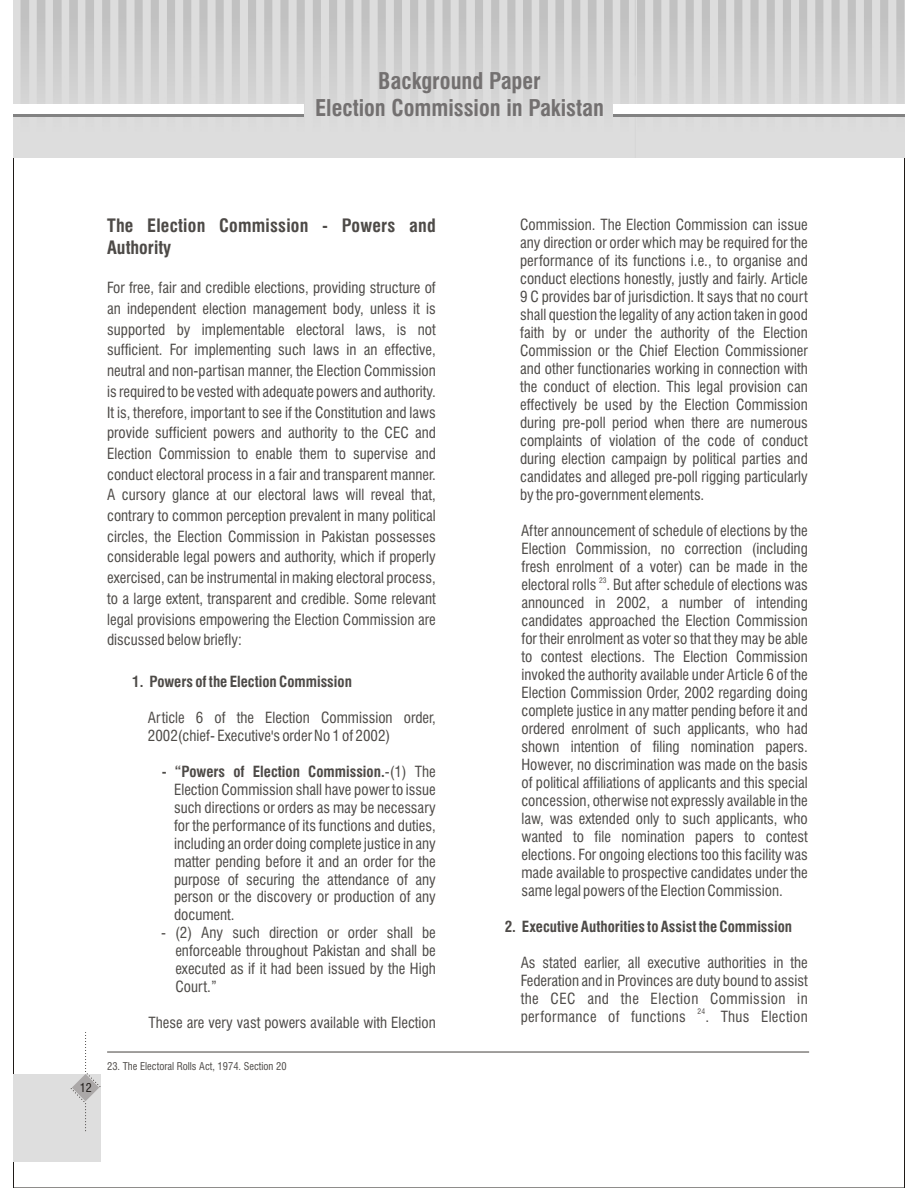
<style>
.page{position:relative;width:918px;height:1188px;background:#fff}
.page>*{position:absolute;margin:0;border:0;box-sizing:border-box;transform-origin:0 0}
.t1{font:700 22.5px/27px "Swis 721 Cn BT";color:#737070;text-align:center}
.t2{font:700 18px/21.6px "Swis 721 Cn BT";letter-spacing:.01em;color:#4d4a47}
.t3{font:15px/18px "Swis 721 Cn BT";color:#4d4a47;text-align:justify}
.t4{font:700 15px "Swis 721 Cn BT";color:#4d4a47}
.t5{font:15px "Swis 721 Cn BT";letter-spacing:.02em;color:#4d4a47}
.t6{font:12px "Swis 721 Cn BT";color:#1f1a17}
.t7{font:10.5px "Swis 721 Cn BT";color:#4d4a47}
.t8{font:7.5px "Swis 721 Cn BT";color:#4d4a47}
.s1{font-weight:700}
</style>
<div class="page">
<hr style="left:107px;top:1051px;width:702px;height:2px;background:#4d4a47">
<div style="left:14px;top:1074px;width:87px;height:87px;background:#dedede"></div>
<svg style="left:70px;top:1032px;width:31px;height:100px"></svg>
<img style="left:14px;top:0;width:891px;height:157px">
<div style="left:14px;top:104px;width:290px;height:13px;background:#fff"></div>
<hr style="left:14px;top:114px;width:290px;height:3px;background:#828282">
<div style="left:613px;top:104px;width:291px;height:13px;background:#fff"></div>
<hr style="left:613px;top:114px;width:291px;height:3px;background:#828282">
<h1 class="t1" style="left:315px;top:70px;width:290px">Background Paper<br>Election Commission in Pakistan</h1>
<p class="t6" style="left:80px;top:1083px;width:13px">12</p>
<p class="t2" style="left:107px;top:217px;width:330px">The Election Commission - Powers and<br>Authority</p>
<p class="t3" style="left:107px;top:279px;width:330px;line-height:20.7px">For free, fair and credible elections, providing structure of an independent election management body, unless it is supported by implementable electoral laws, is not sufficient. For implementing such laws in an effective, neutral and non-partisan manner, the Election Commission is required to be vested with adequate powers and authority.<br>It is, therefore, important to see if the Constitution and laws provide sufficient powers and authority to the CEC and Election Commission to enable them to supervise and conduct electoral process in a fair and transparent manner.<br>A cursory glance at our electoral laws will reveal that, contrary to common perception prevalent in many political circles, the Election Commission in Pakistan possesses considerable legal powers and authority, which if properly exercised, can be instrumental in making electoral process, to a large extent, transparent and credible. Some relevant legal provisions empowering the Election Commission are discussed below briefly:</p>
<p class="t4" style="left:132px;top:675px;width:221px">1. Powers of the Election Commission</p>
<p class="t3" style="left:148px;top:710px;width:289px">Article 6 of the Election Commission order,<br>2002(chief- Executive's order No 1 of 2002)</p>
<p class="t3" style="left:174px;top:764px;width:263px;text-indent:-12px"><span class="s1">- “Powers of Election Commission.</span>-(1) The Election Commission shall have power to issue such directions or orders as may be necessary for the performance of its functions and duties, including an order doing complete justice in any matter pending before it and an order for the purpose of securing the attendance of any person or the discovery or production of any document.</p>
<p class="t3" style="left:175px;top:926px;width:262px;text-indent:-14px">- (2) Any such direction or order shall be enforceable throughout Pakistan and shall be executed as if it had been issued by the High Court.”</p>
<p class="t3" style="left:149px;top:1015px;width:289px">These are very vast powers available with Election</p>
<p class="t7" style="left:107px;top:1062px;width:181px">23. The Electoral Rolls Act, 1974. Section 20</p>
<p class="t3" style="left:520px;top:217px;width:289px">Commission. The Election Commission can issue any direction or order which may be required for the performance of its functions i.e., to organise and conduct elections honestly, justly and fairly. Article 9 C provides bar of jurisdiction. It says that no court shall question the legality of any action taken in good faith by or under the authority of the Election Commission or the Chief Election Commissioner and other functionaries working in connection with the conduct of election. This legal provision can effectively be used by the Election Commission during pre-poll period when there are numerous complaints of violation of the code of conduct during election campaign by political parties and candidates and alleged pre-poll rigging particularly by the pro-government elements.</p>
<p class="t3" style="left:521px;top:523px;width:288px">After announcement of schedule of elections by the Election Commission, no correction (including fresh enrolment of a voter) can be made in the</p>
<p class="t8" style="left:599px;top:577px;width:9px">23</p>
<p class="t3" style="left:521px;top:577px;width:288px">electoral rolls . But after schedule of elections was announced in 2002, a number of intending candidates approached the Election Commission for their enrolment as voter so that they may be able to contest elections. The Election Commission invoked the authority available under Article 6 of the Election Commission Order, 2002 regarding doing complete justice in any matter pending before it and ordered enrolment of such applicants, who had shown intention of filing nomination papers.<br>However, no discrimination was made on the basis of political affiliations of applicants and this special concession, otherwise not expressly available in the law, was extended only to such applicants, who wanted to file nomination papers to contest elections. For ongoing elections too this facility was made available to prospective candidates under the same legal powers of the Election Commission.</p>
<p class="t4" style="left:505px;top:920px;width:289px">2. Executive Authorities to Assist the Commission</p>
<p class="t3" style="left:521px;top:955px;width:289px">As stated earlier, all executive authorities in the Federation and in Provinces are duty bound to assist the CEC and the Election Commission in</p>
<p class="t8" style="left:697px;top:1009px;width:9px">24</p>
<p class="t5" style="left:521px;top:1010px;width:167px">performance of functions</p>
<p class="t5" style="left:705px;top:1010px;width:104px">. Thus Election</p>
</div>
